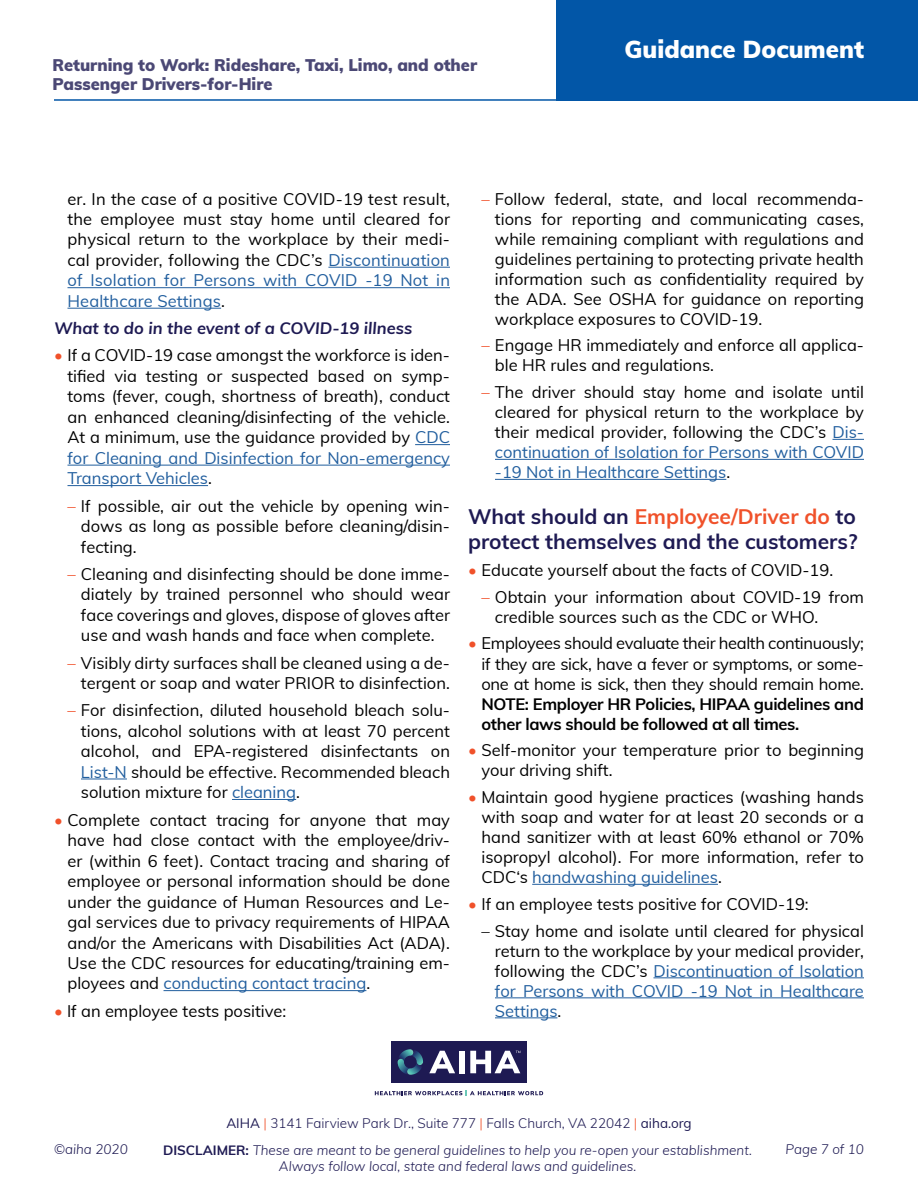
<style>
.page{position:relative;width:918px;height:1188px;background:#fff}
.page>*{position:absolute;margin:0;border:0;box-sizing:border-box;transform-origin:0 0}
.t1{font:900 24px "Muli";color:#fff}
.t2{font:700 21px/25.3px "Muli";color:#1e1a53}
.t3{font:16.5px/20.5px "Muli";color:#000;text-align:justify}
.t4{font:700 16.5px/20px "Muli";letter-spacing:-.02em;color:#000}
.t5{font:900 16.5px/19.8px "Muli";color:#4b4875}
.t6{font:italic 700 16.5px "Muli";color:#1e1a53}
.t7{font:italic 300 13.5px/16.2px "Muli";color:#1e1a53;text-align:center}
.t8{font:300 13.5px "Muli";color:#1e1a53}
.s1{color:#215e9e}
.s2{color:#f0512a}
.s3{font-weight:400}
.s4{font-weight:700;font-style:normal}
</style>
<div class="page">
<hr style="left:54px;top:99px;width:537px;height:2px;background:#0256a7">
<div style="left:556px;top:0;width:362px;height:101px;background:#0256a7"></div>
<div style="left:391px;top:1041px;width:136px;height:42px;background:#1e1a53"></div>
<svg style="left:398px;top:1049px;width:25px;height:26px"></svg>
<svg style="left:375px;top:1091px;width:168px;height:5px"></svg>
<svg style="left:429px;top:1051px;width:26px;height:22px"></svg>
<div style="left:459px;top:1051px;width:6px;height:22px;background:#fff"></div>
<svg style="left:470px;top:1051px;width:50px;height:22px"></svg>
<hr style="left:328px;top:267px;width:122px;height:1px;background:#215e9e">
<hr style="left:68px;top:287px;width:382px;height:1px;background:#215e9e">
<hr style="left:68px;top:308px;width:153px;height:1px;background:#215e9e">
<hr style="left:415px;top:444px;width:35px;height:1px;background:#215e9e">
<hr style="left:68px;top:465px;width:382px;height:1px;background:#215e9e">
<hr style="left:68px;top:485px;width:140px;height:1px;background:#215e9e">
<hr style="left:81px;top:779px;width:46px;height:1px;background:#215e9e">
<hr style="left:232px;top:799px;width:64px;height:1px;background:#215e9e">
<hr style="left:164px;top:990px;width:202px;height:1px;background:#215e9e">
<hr style="left:833px;top:439px;width:31px;height:1px;background:#215e9e">
<hr style="left:495px;top:459px;width:369px;height:1px;background:#215e9e">
<hr style="left:495px;top:479px;width:231px;height:1px;background:#215e9e">
<hr style="left:532px;top:884px;width:186px;height:1px;background:#215e9e">
<hr style="left:653px;top:977px;width:211px;height:1px;background:#215e9e">
<hr style="left:495px;top:997px;width:369px;height:1px;background:#215e9e">
<hr style="left:495px;top:1017px;width:62px;height:1px;background:#215e9e">
<p class="t5" style="left:52px;top:54px;width:426px">Returning to Work: Rideshare, Taxi, Limo, and other<br>Passenger Drivers-for-Hire</p>
<h1 class="t1" style="left:625px;top:31px;width:241px">Guidance Document</h1>
<p class="t3" style="left:68px;top:188px;width:384px">er. In the case of a positive COVID-19 test result, the employee must stay home until cleared for physical return to the workplace by their medi&shy;cal provider, following the CDC’s <span class="s1">Discontinuation of Isolation for Persons with COVID -19 Not in Healthcare Settings</span>.</p>
<p class="t6" style="left:54px;top:316px;width:360px">What to do in the event of a COVID-19 illness</p>
<p class="t3" style="left:68px;top:344px;width:384px;text-indent:-13px"><span class="s2">•</span> If a COVID-19 case amongst the workforce is iden&shy;tified via testing or suspected based on symp&shy;toms (fever, cough, shortness of breath), conduct an enhanced cleaning/disinfecting of the vehicle.<br>At a minimum, use the guidance provided by <span class="s1">CDC for Cleaning and Disinfection for Non-emergency Transport Vehicles</span>.</p>
<p class="t3" style="left:81px;top:495px;width:371px;text-indent:-13px"><span class="s2">–</span> If possible, air out the vehicle by opening win&shy;dows as long as possible before cleaning/disin&shy;fecting.</p>
<p class="t3" style="left:81px;top:563px;width:371px;text-indent:-13px"><span class="s2">–</span> Cleaning and disinfecting should be done imme&shy;diately by trained personnel who should wear face coverings and gloves, dispose of gloves after use and wash hands and face when complete.</p>
<p class="t3" style="left:68px;top:652px;width:384px;text-align:right"><span class="s2">–</span> Visibly dirty surfaces shall be cleaned using a de&shy;tergent or soap and water PRIOR to disinfection.</p>
<p class="t3" style="left:81px;top:699px;width:371px;text-indent:-13px"><span class="s2">–</span> For disinfection, diluted household bleach solu&shy;tions, alcohol solutions with at least 70 percent alcohol, and EPA-registered disinfectants on <span class="s1">List-N</span> should be effective. Recommended bleach solution mixture for <span class="s1">cleaning</span>.</p>
<p class="t3" style="left:68px;top:809px;width:384px;text-indent:-13px"><span class="s2">•</span> Complete contact tracing for anyone that may have had close contact with the employee/driv&shy;er (within 6 feet). Contact tracing and sharing of employee or personal information should be done under the guidance of Human Resources and Le&shy;gal services due to privacy requirements of HIPAA and/or the Americans with Disabilities Act (ADA).<br>Use the CDC resources for educating/training em&shy;ployees and <span class="s1">conducting contact tracing</span>.</p>
<p class="t3" style="left:54px;top:1000px;width:234px"><span class="s2">•</span> If an employee tests positive:</p>
<p class="t3" style="left:495px;top:188px;width:371px;line-height:20px;text-indent:-13px"><span class="s2">–</span> Follow federal, state, and local recommenda&shy;tions for reporting and communicating cases, while remaining compliant with regulations and guidelines pertaining to protecting private health information such as confidentiality required by the ADA. See OSHA for guidance on reporting workplace exposures to COVID-19.</p>
<p class="t3" style="left:495px;top:335px;width:371px;line-height:20px;text-indent:-13px"><span class="s2">–</span> Engage HR immediately and enforce all applica&shy;ble HR rules and regulations.</p>
<p class="t3" style="left:495px;top:381px;width:371px;line-height:20px;text-indent:-13px"><span class="s2">–</span> The driver should stay home and isolate until cleared for physical return to the workplace by their medical provider, following the CDC’s <span class="s1">Dis&shy;continuation of Isolation for Persons with COVID -19 Not in Healthcare Settings</span>.</p>
<p class="t2" style="left:468px;top:503px;width:391px">What should an <span class="s2">Employee/Driver do</span> to protect themselves and the customers?</p>
<p class="t3" style="left:468px;top:559px;width:367px"><span class="s2">•</span> Educate yourself about the facts of COVID-19.</p>
<p class="t3" style="left:495px;top:586px;width:371px;line-height:20px;text-indent:-13px"><span class="s2">–</span> Obtain your information about COVID-19 from credible sources such as the CDC or WHO.</p>
<p class="t3" style="left:481px;top:633px;width:384px;line-height:20px;text-indent:-13px"><span class="s2">•</span> Employees should evaluate their health continuously; if they are sick, have a fever or symptoms, or some&shy;one at home is sick, then they should remain home.</p>
<p class="t4" style="left:481px;top:693px;width:384px">NOTE: Employer HR Policies, HIPAA guidelines and other laws should be followed at all times.</p>
<p class="t3" style="left:481px;top:740px;width:384px;line-height:20px;text-indent:-13px"><span class="s2">•</span> Self-monitor your temperature prior to beginning your driving shift.</p>
<p class="t3" style="left:481px;top:786px;width:384px;line-height:20px;text-indent:-13px"><span class="s2">•</span> Maintain good hygiene practices (washing hands with soap and water for at least 20 seconds or a hand sanitizer with at least 60% ethanol or 70% isopropyl alcohol). For more information, refer to CDC‘s <span class="s1">handwashing guidelines</span>.</p>
<p class="t3" style="left:468px;top:893px;width:342px"><span class="s2">•</span> If an employee tests positive for COVID-19:</p>
<p class="t3" style="left:495px;top:920px;width:371px;line-height:20px;text-indent:-13px">– Stay home and isolate until cleared for physical return to the workplace by your medical provider, following the CDC’s <span class="s1">Discontinuation of Isolation for Persons with COVID -19 Not in Healthcare Settings</span>.</p>
<p class="t8" style="left:226px;top:1113px;width:467px"><span class="s3">AIHA</span> <span class="s2">|</span> 3141 Fairview Park Dr., Suite 777 <span class="s2">|</span> Falls Church, VA 22042 <span class="s2">|</span> <span class="s3">aiha.org</span></p>
<p class="t7" style="left:54px;top:1141px;width:75px">©aiha 2020</p>
<p class="t7" style="left:786px;top:1141px;width:80px">Page 7 of 10</p>
<p class="t7" style="left:163px;top:1141px;width:590px"><span class="s4">DISCLAIMER:</span> These are meant to be general guidelines to help you re-open your establishment.<br>Always follow local, state and federal laws and guidelines.</p>
</div>
